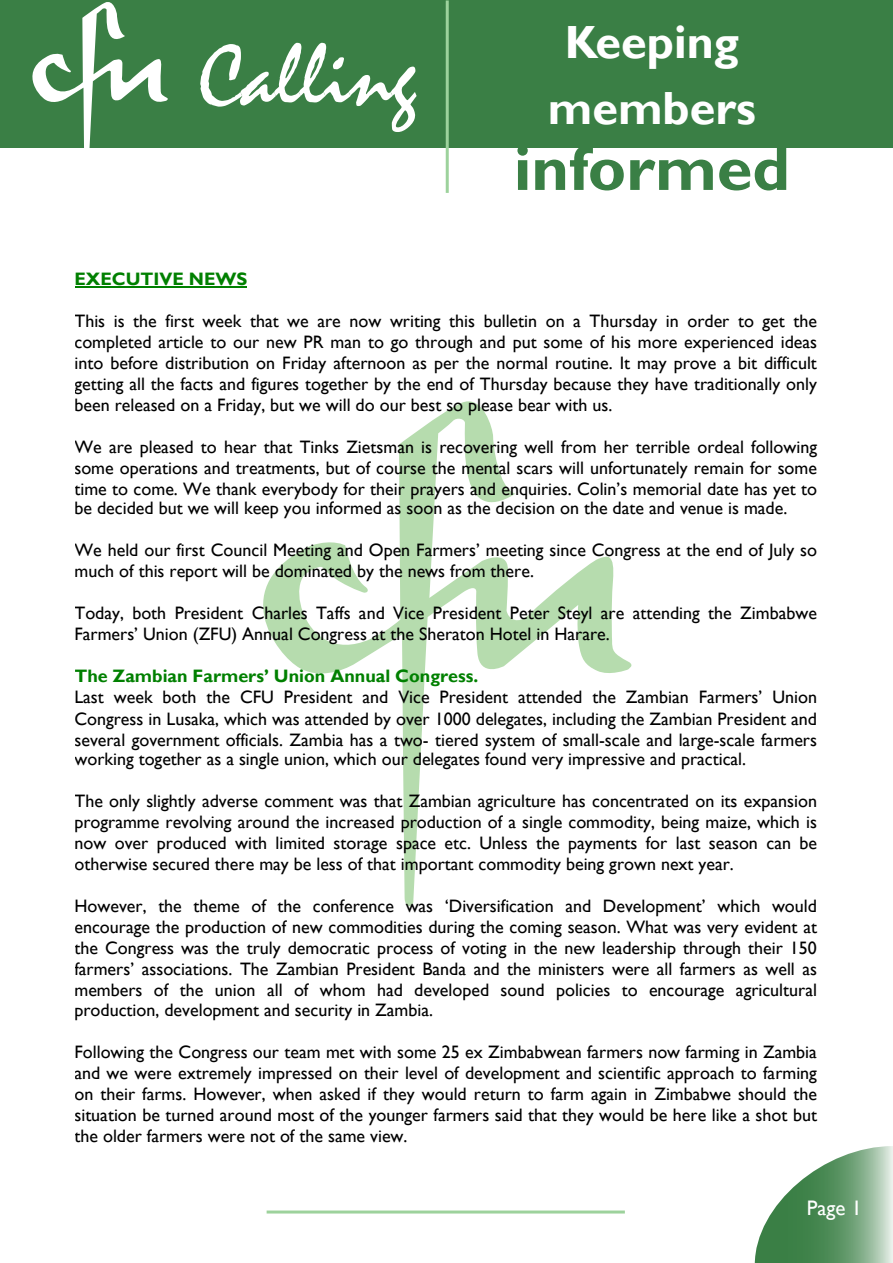
<style>
.page{position:relative;width:893px;height:1263px;background:#fff}
.page>*{position:absolute;margin:0;border:0;box-sizing:border-box;transform-origin:0 0}
.t1{font:90px "Mistral";color:#fff}
.t2{font:700 64.5px "Gill Sans";color:#3a7f45}
.t3{font:700 46.5px/66px "Gill Sans";color:#fff;text-align:center}
.t4{font:21px "Gill Sans";color:#fff}
.t5{font:18px/21px "Gill Sans";color:#000;text-align:justify}
.t6{font:700 18px "Gill Sans";color:#008000}
.s1{font-weight:700;color:#008000}
</style>
<div class="page">
<div style="left:0;top:0;width:893px;height:147px;background:#3a7f45"></div>
<svg style="left:18px;top:2px;width:151px;height:146px"></svg>
<hr style="left:446px;top:0;width:3px;height:193px;background:#9dd29c">
<hr style="left:267px;top:1210px;width:358px;height:3px;background:#9dd29c">
<svg style="left:263px;top:401px;width:369px;height:505px"></svg>
<svg style="left:754px;top:1146px;width:139px;height:117px"></svg>
<hr style="left:76px;top:286px;width:171px;height:2px;background:#008000">
<p class="t1" style="left:199px;top:26px;width:219px">Calling</p>
<p class="t3" style="left:548px;top:10px;width:210px">Keeping members</p>
<p class="t2" style="left:514px;top:129px;width:278px">informed</p>
<p class="t6" style="left:74px;top:268px;width:174px">EXECUTIVE NEWS</p>
<p class="t5" style="left:74px;top:311px;width:744px">This is the first week that we are now writing this bulletin on a Thursday in order to get the completed article to our new PR man to go through and put some of his more experienced ideas into before distribution on Friday afternoon as per the normal routine. It may prove a bit difficult getting all the facts and figures together by the end of Thursday because they have traditionally only been released on a Friday, but we will do our best so please bear with us.</p>
<p class="t5" style="left:74px;top:437px;width:744px;line-height:20.5px">We are pleased to hear that Tinks Zietsman is recovering well from her terrible ordeal following some operations and treatments, but of course the mental scars will unfortunately remain for some time to come. We thank everybody for their prayers and enquiries. Colin’s memorial date has yet to be decided but we will keep you informed as soon as the decision on the date and venue is made.</p>
<p class="t5" style="left:74px;top:540px;width:744px">We held our first Council Meeting and Open Farmers’ meeting since Congress at the end of July so much of this report will be dominated by the news from there.</p>
<p class="t5" style="left:74px;top:603px;width:744px">Today, both President Charles Taffs and Vice President Peter Steyl are attending the Zimbabwe<br>Farmers’ Union (ZFU) Annual Congress at the Sheraton Hotel in Harare.</p>
<p class="t5" style="left:74px;top:666px;width:744px;text-align:left"><span class="s1">The Zambian Farmers’ Union Annual Congress.<br></span>Last week both the CFU President and Vice President attended the Zambian Farmers’ Union Congress in Lusaka, which was attended by over 1000 delegates, including the Zambian President and several government officials. Zambia has a two- tiered system of small-scale and large-scale farmers working together as a single union, which our delegates found very impressive and practical.</p>
<p class="t5" style="left:74px;top:791px;width:744px">The only slightly adverse comment was that Zambian agriculture has concentrated on its expansion programme revolving around the increased production of a single commodity, being maize, which is now over produced with limited storage space etc. Unless the payments for last season can be otherwise secured there may be less of that important commodity being grown next year.</p>
<p class="t5" style="left:74px;top:896px;width:744px">However, the theme of the conference was ‘Diversification and Development’ which would encourage the production of new commodities during the coming season. What was very evident at the Congress was the truly democratic process of voting in the new leadership through their 150 farmers’ associations. The Zambian President Banda and the ministers were all farmers as well as members of the union all of whom had developed sound policies to encourage agricultural production, development and security in Zambia.</p>
<p class="t5" style="left:74px;top:1041px;width:744px">Following the Congress our team met with some 25 ex Zimbabwean farmers now farming in Zambia and we were extremely impressed on their level of development and scientific approach to farming on their farms. However, when asked if they would return to farm again in Zimbabwe should the situation be turned around most of the younger farmers said that they would be here like a shot but the older farmers were not of the same view.</p>
<p class="t4" style="left:807px;top:1196px;width:57px">Page 1</p>
</div>
